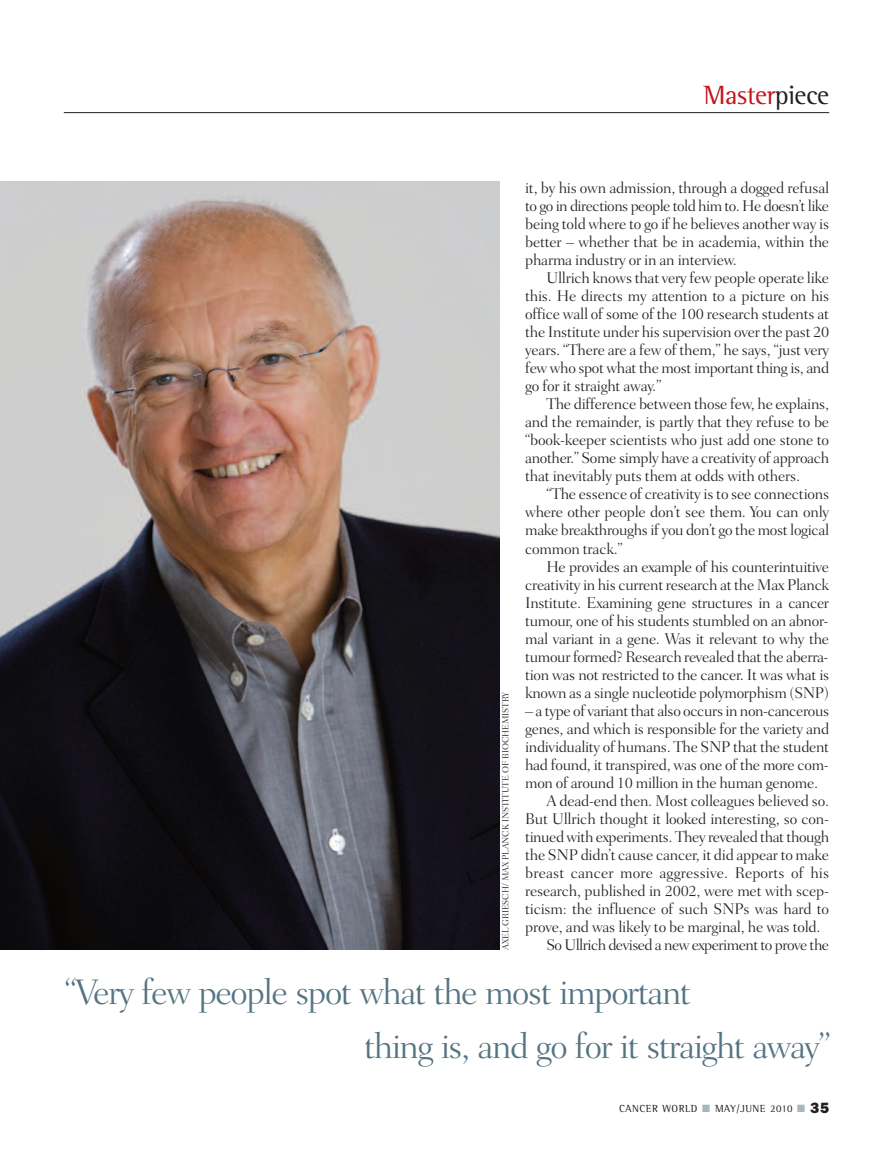
<style>
.page{position:relative;width:893px;height:1149px;background:#fff}
.page>*{position:absolute;margin:0;border:0;box-sizing:border-box;transform-origin:0 0}
.t1{font:300 36px/54px "Fairfield LH";letter-spacing:-.04em;color:#557482}
.t2{font:27px "Rotis Semi Serif";letter-spacing:-.015em;color:#c4121a}
.t3{font:300 15.75px/18px "Fairfield LH";letter-spacing:-.02em;color:#231f20;text-align:justify}
.t4{font:300 15.75px "Fairfield LH";letter-spacing:.005em;color:#231f20}
.t5{font:10.5px "Rotis Semi Serif";letter-spacing:.05em;color:#231f20}
.t6{font:300 9px "Fairfield LH";letter-spacing:-.015em;color:#231f20}
.s1{color:#231f20}
.s2{color:#a8b6be}
.s3{font-family:"Franklin Gothic";font-weight:800;font-size:15px}
</style>
<div class="page">
<hr style="left:64px;top:112px;width:765px;height:1px;background:#231f20">
<img style="left:0;top:181px;width:500px;height:768px">
<h2 class="t2" style="left:703px;top:86px;width:127px">Master<span class="s1">piece</span></h2>
<p class="t3" style="left:525px;top:180px;width:306px">it, by his own admission, through a dogged refusal to go in directions people told him to. He doesn’t like being told where to go if he believes another way is better – whether that be in academia, within the pharma industry or in an interview.</p>
<p class="t3" style="left:525px;top:270px;width:306px;text-indent:21px">Ullrich knows that very few people operate like this. He directs my attention to a picture on his office wall of some of the 100 research students at the Institute under his supervision over the past 20 years. “There are a few of them,” he says, “just very few who spot what the most important thing is, and go for it straight away.”</p>
<p class="t3" style="left:525px;top:396px;width:306px;text-indent:21px">The difference between those few, he explains, and the remainder, is partly that they refuse to be “book-keeper scientists who just add one stone to another.” Some simply have a creativity of approach that inevitably puts them at odds with others.</p>
<p class="t3" style="left:525px;top:486px;width:306px;text-indent:21px">“The essence of creativity is to see connections where other people don’t see them. You can only make breakthroughs if you don’t go the most logical common track.”</p>
<p class="t3" style="left:525px;top:558px;width:306px;text-indent:21px">He provides an example of his counterintuitive creativity in his current research at the Max Planck Institute. Examining gene structures in a cancer tumour, one of his students stumbled on an abnor&shy;mal variant in a gene. Was it relevant to why the tumour formed? Research revealed that the aberra&shy;tion was not restricted to the cancer. It was what is known as a single nucleotide polymorphism (SNP)</p>
<p class="t3" style="left:525px;top:702px;width:306px">– a type of variant that also occurs in non-cancerous</p>
<p class="t3" style="left:525px;top:720px;width:306px">genes, and which is responsible for the variety and</p>
<p class="t3" style="left:525px;top:738px;width:306px">individuality of humans. The SNP that the student</p>
<p class="t3" style="left:525px;top:756px;width:305px">had found, it transpired, was one of the more com-</p>
<p class="t3" style="left:525px;top:774px;width:294px">mon of around 10 million in the human genome.</p>
<p class="t3" style="left:546px;top:792px;width:284px">A dead-end then. Most colleagues believed so.</p>
<p class="t3" style="left:525px;top:810px;width:305px">But Ullrich thought it looked interesting, so con-</p>
<p class="t3" style="left:525px;top:828px;width:306px">tinued with experiments. They revealed that though</p>
<p class="t3" style="left:525px;top:846px;width:306px">the SNP didn’t cause cancer, it did appear to make</p>
<p class="t4" style="left:525px;top:866px;width:306px">breast cancer more aggressive. Reports of his</p>
<p class="t3" style="left:525px;top:882px;width:305px">research, published in 2002, were met with scep-</p>
<p class="t3" style="left:525px;top:900px;width:306px">ticism: the influence of such SNPs was hard to</p>
<p class="t3" style="left:525px;top:918px;width:297px">prove, and was likely to be marginal, he was told.</p>
<p class="t3" style="left:546px;top:936px;width:284px">So Ullrich devised a new experiment to prove the</p>
<p class="t6" style="left:502px;top:949px;width:259px;rotate:-90deg">AXEL GRIESCH/ MAX PLANCK INSTITUTE OF BIOCHEMISTRY</p>
<h1 class="t1" style="left:364px;top:967px;width:468px;text-indent:-299px">“Very few people spot what the most important<br>thing is, and go for it straight away”</h1>
<p class="t5" style="left:619px;top:1104px;width:211px">CANCER WORLD <span class="s2">■</span> MAY/JUNE 2010 <span class="s2">■</span> <span class="s3">35</span></p>
</div>
